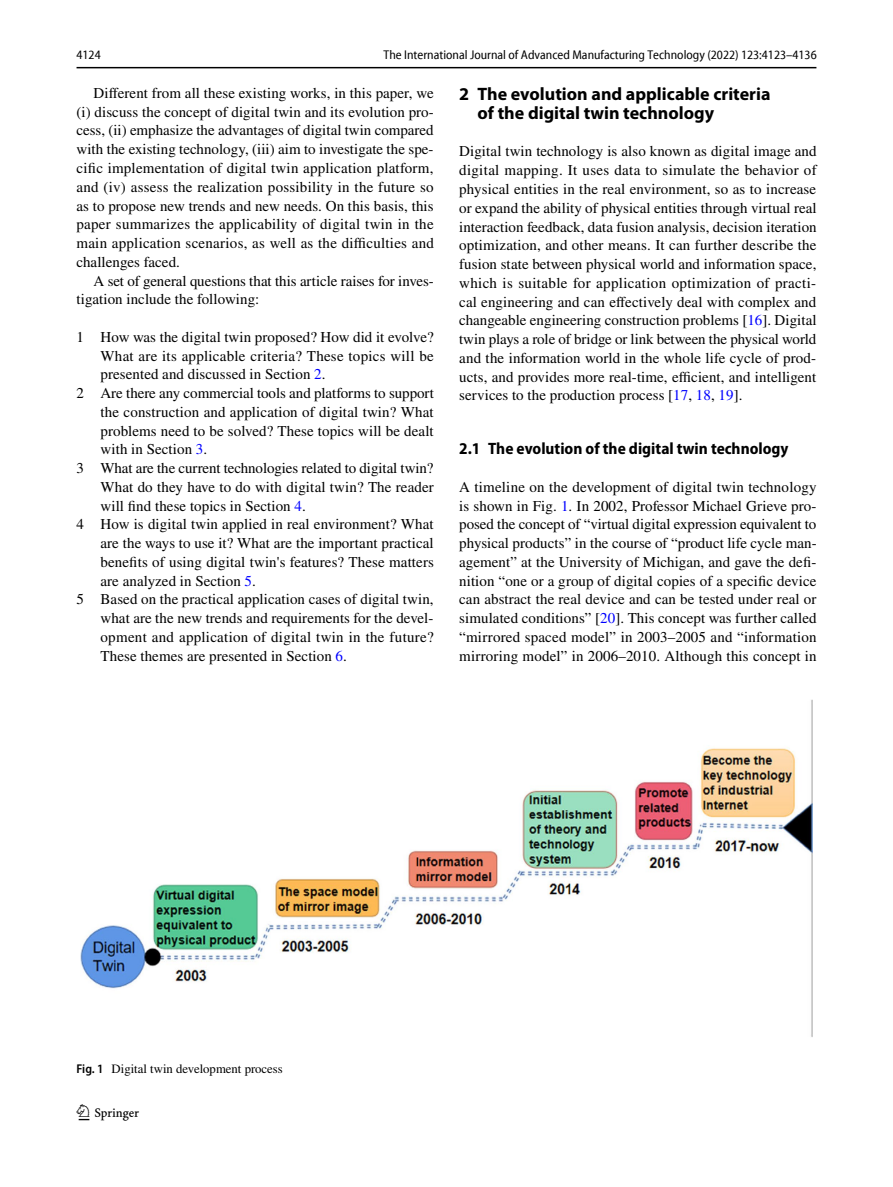
<style>
.page{position:relative;width:893px;height:1187px;background:#fff}
.page>*{position:absolute;margin:0;border:0;box-sizing:border-box;transform-origin:0 0}
.t1{font:22.5px "Springnew Regular 2";color:#000}
.t2{font:700 18px/18.8px "Myriad Pro";color:#000}
.t3{font:700 semi-condensed 16.5px "Myriad Pro";color:#000}
.t4{font:15px/18.8px "STIX";letter-spacing:.005em;color:#000;text-align:justify}
.t5{font:semi-condensed 12.75px "Myriad Pro Unic";color:#000}
.t6{font:12.75px "STIX";color:#000}
.s1{color:#00f}
.s2{font-family:"Myriad Pro";font-weight:600;font-stretch:semi-condensed}
</style>
<div class="page">
<hr style="left:77px;top:67px;width:739px;height:1px;background:#000">
<img style="left:81px;top:700px;width:731px;height:337px">
<p class="t5" style="left:77px;top:50px;width:26px">4124</p>
<p class="t5" style="left:384px;top:50px;width:435px">The International Journal of Advanced Manufacturing Technology (2022) 123:4123–4136</p>
<p class="t4" style="left:77px;top:84px;width:359px;text-indent:17px">Different from all these existing works, in this paper, we (i) discuss the concept of digital twin and its evolution pro&shy;cess, (ii) emphasize the advantages of digital twin compared with the existing technology, (iii) aim to investigate the spe&shy;cific implementation of digital twin application platform, and (iv) assess the realization possibility in the future so as to propose new trends and new needs. On this basis, this paper summarizes the applicability of digital twin in the main application scenarios, as well as the difficulties and challenges faced.</p>
<p class="t4" style="left:77px;top:272px;width:359px;text-indent:17px">A set of general questions that this article raises for inves&shy;tigation include the following:</p>
<p class="t4" style="left:77px;top:328px;width:359px">1 How was the digital twin proposed? How did it evolve?</p>
<p class="t4" style="left:101px;top:347px;width:335px">What are its applicable criteria? These topics will be</p>
<p class="t4" style="left:101px;top:366px;width:227px">presented and discussed in Section <span class="s1">2</span>.</p>
<p class="t4" style="left:77px;top:384px;width:359px">2 Are there any commercial tools and platforms to support</p>
<p class="t4" style="left:101px;top:403px;width:335px">the construction and application of digital twin? What</p>
<p class="t4" style="left:101px;top:422px;width:335px">problems need to be solved? These topics will be dealt</p>
<p class="t4" style="left:101px;top:441px;width:108px">with in Section <span class="s1">3</span>.</p>
<p class="t4" style="left:77px;top:459px;width:358px">3 What are the current technologies related to digital twin?</p>
<p class="t4" style="left:101px;top:478px;width:335px">What do they have to do with digital twin? The reader</p>
<p class="t4" style="left:101px;top:497px;width:207px">will find these topics in Section <span class="s1">4</span>.</p>
<p class="t4" style="left:77px;top:516px;width:359px">4 How is digital twin applied in real environment? What</p>
<p class="t4" style="left:101px;top:534px;width:335px">are the ways to use it? What are the important practical</p>
<p class="t4" style="left:101px;top:553px;width:335px">benefits of using digital twin's features? These matters</p>
<p class="t4" style="left:101px;top:572px;width:157px">are analyzed in Section <span class="s1">5</span>.</p>
<p class="t4" style="left:77px;top:591px;width:359px">5 Based on the practical application cases of digital twin,</p>
<p class="t4" style="left:101px;top:609px;width:334px">what are the new trends and requirements for the devel-</p>
<p class="t4" style="left:101px;top:628px;width:335px">opment and application of digital twin in the future?</p>
<p class="t4" style="left:101px;top:647px;width:248px">These themes are presented in Section <span class="s1">6</span>.</p>
<p class="t2" style="left:478px;top:84px;width:295px;text-indent:-18px">2 The evolution and applicable criteria of the digital twin technology</p>
<p class="t4" style="left:459px;top:143px;width:359px">Digital twin technology is also known as digital image and digital mapping. It uses data to simulate the behavior of physical entities in the real environment, so as to increase or expand the ability of physical entities through virtual real interaction feedback, data fusion analysis, decision iteration optimization, and other means. It can further describe the fusion state between physical world and information space, which is suitable for application optimization of practi&shy;cal engineering and can effectively deal with complex and changeable engineering construction problems [<span class="s1">16</span>]. Digital twin plays a role of bridge or link between the physical world and the information world in the whole life cycle of prod&shy;ucts, and provides more real-time, efficient, and intelligent services to the production process [<span class="s1">17</span>, <span class="s1">18</span>, <span class="s1">19</span>].</p>
<p class="t3" style="left:459px;top:439px;width:331px">2.1 The evolution of the digital twin technology</p>
<p class="t4" style="left:459px;top:478px;width:359px">A timeline on the development of digital twin technology is shown in Fig. <span class="s1">1</span>. In 2002, Professor Michael Grieve pro&shy;posed the concept of “virtual digital expression equivalent to physical products” in the course of “product life cycle man&shy;agement” at the University of Michigan, and gave the defi&shy;nition “one or a group of digital copies of a specific device can abstract the real device and can be tested under real or simulated conditions” [<span class="s1">20</span>]. This concept was further called “mirrored spaced model” in 2003–2005 and “information mirroring model” in 2006–2010. Although this concept in</p>
<p class="t6" style="left:77px;top:1059px;width:208px"><span class="s2">Fig. 1</span> Digital twin development process</p>
<h1 class="t1" style="left:79px;top:1104px;width:62px">1 3</h1>
</div>
